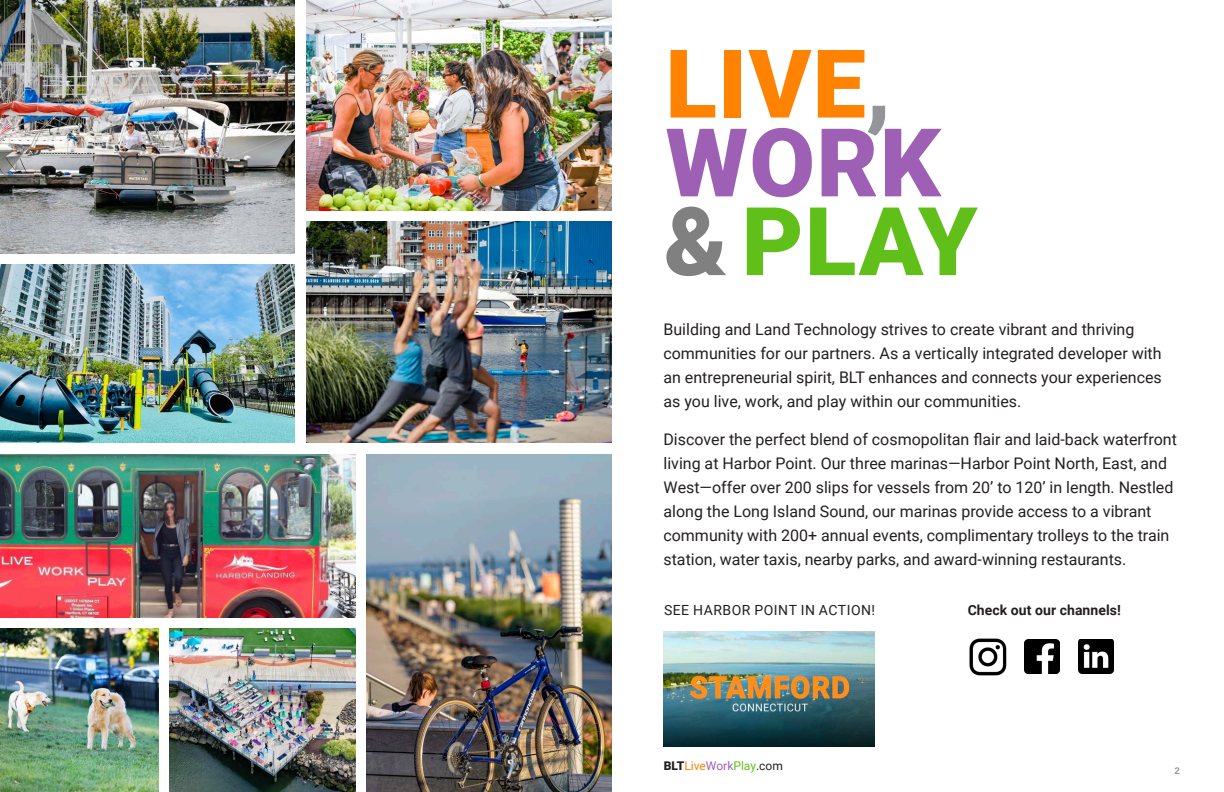
<style>
.page{position:relative;width:1224px;height:792px;background:#fff}
.page>*{position:absolute;margin:0;border:0;box-sizing:border-box;transform-origin:0 0}
.Page_Title{font:900 95px "Roboto";color:#ff8200}
.Page_Title-2{font:900 95px "Roboto";color:#61bf1a}
.Page_Title-3{font:900 95px "Roboto";color:#9e60b4}
.Page_Title-4{font:16px/24px "Roboto";color:#231f20}
.Page_Copy{font:14px "Roboto";letter-spacing:.035em;color:#231f20}
._11_-_Caption_Text{font:700 14px "Roboto";letter-spacing:.005em;color:#231f20}
.Page_Section{font:12px "Roboto";color:#ff8200}
.t1{font:600 10px "Acumin Pro";color:#939598}
.s1{color:#939598}
.s2{color:#808080}
.s3{font-weight:900;color:#231f20}
.s4{color:#9e60b4}
.s5{color:#61bf1a}
.s6{color:#231f20}
</style>
<div class="page">
<img style="left:969px;top:638px;width:38px;height:38px">
<img style="left:1025px;top:639px;width:35px;height:35px">
<img style="left:1079px;top:639px;width:35px;height:35px">
<img style="left:664px;top:631px;width:210px;height:116px">
<svg style="left:158px;top:748px;width:12px;height:44px"></svg>
<img style="left:0;top:0;width:295px;height:253px">
<img style="left:0;top:454px;width:355px;height:163px">
<img style="left:170px;top:629px;width:185px;height:163px">
<img style="left:0;top:629px;width:158px;height:163px">
<img style="left:367px;top:454px;width:245px;height:338px">
<img style="left:306px;top:221px;width:306px;height:222px">
<img style="left:306px;top:0;width:306px;height:210px">
<img style="left:0;top:265px;width:295px;height:178px">
<p class="Page_Title" style="left:666px;top:17px;width:227px">LIVE<span class="s1">,</span></p>
<p class="Page_Title-3" style="left:666px;top:96px;width:277px">WORK</p>
<p class="Page_Title-2" style="left:664px;top:175px;width:315px"><span class="s2">&amp;</span> PLAY</p>
<p class="Page_Title-4" style="left:663px;top:317px;width:500px">Building and Land Technology strives to create vibrant and thriving communities for our partners. As a vertically integrated developer with an entrepreneurial spirit, BLT enhances and connects your experiences as you live, work, and play within our communities.</p>
<p class="Page_Title-4" style="left:663px;top:426px;width:515px">Discover the perfect blend of cosmopolitan flair and laid-back waterfront living at Harbor Point. Our three marinas—Harbor Point North, East, and West—offer over 200 slips for vessels from 20’ to 120’ in length. Nestled along the Long Island Sound, our marinas provide access to a vibrant community with 200+ annual events, complimentary trolleys to the train station, water taxis, nearby parks, and award-winning restaurants.</p>
<p class="Page_Copy" style="left:664px;top:600px;width:212px">SEE HARBOR POINT IN ACTION!</p>
<p class="_11_-_Caption_Text" style="left:968px;top:600px;width:155px">Check out our channels!</p>
<p class="Page_Section" style="left:664px;top:757px;width:121px"><span class="s3">BLT</span>Live<span class="s4">Work</span><span class="s5">Play</span><span class="s6">.com</span></p>
<p class="t1" style="left:1175px;top:764px;width:7px">2</p>
</div>
